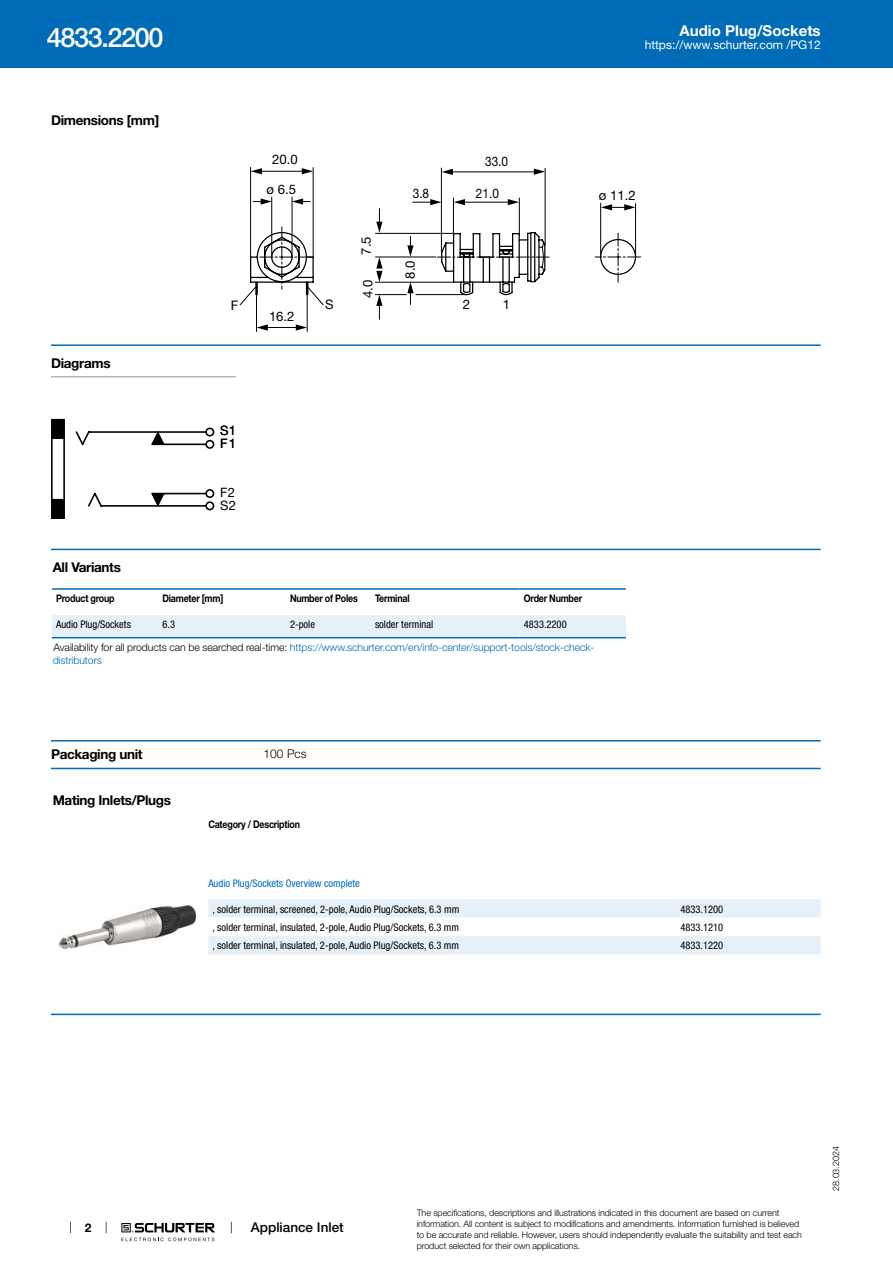
<style>
.page{position:relative;width:893px;height:1263px;background:#fff}
.page>*{position:absolute;margin:0;border:0;box-sizing:border-box;transform-origin:0 0}
.t1{font:500 27px "Helvetica Neue LT";letter-spacing:-.05em;color:#fff}
.t2{font:700 15px "Helvetica Neue LT";color:#fff}
.t3{font:700 13.5px "Helvetica Neue LT";letter-spacing:-.025em;color:#000}
.t4{font:500 13.5px "Helvetica Neue LT";color:#000}
.t5{font:13.2px "Helvetica Neue LT";color:#000}
.t6{font:13.2px "Helvetica Neue LT";color:#000;scale:.9 1}
.t7{font:12.9px/12.6px "Helvetica Neue LT";color:#000}
.t8{font:12px "Helvetica Neue LT";color:#fff}
.t9{font:300 12px "Helvetica Neue LT";color:#000}
.t10{font:700 12px "Helvetica Neue LT";color:#000}
.t11{font:condensed 10.5px "Helvetica Neue LT";color:#000}
.t12{font:300 10.5px/22.6px "Helvetica Neue LT";letter-spacing:-.01em;color:#006bb6}
.t13{font:700 10.5px "Helvetica Neue LT";letter-spacing:-.025em;color:#000;scale:.85 1}
.t14{font:condensed 10.5px "Helvetica Neue LT";color:#006bb6}
.t15{font:300 9px/10.8px "Helvetica Neue LT";letter-spacing:-.01em;color:#000}
.s1{font-weight:400;font-stretch:condensed;color:#000}
.s2{color:#000}
</style>
<div class="page">
<svg style="left:70px;top:1221px;width:1px;height:12px"></svg>
<svg style="left:121px;top:1223px;width:94px;height:18px"></svg>
<div style="left:0;top:0;width:893px;height:68px;background:#006bb6"></div>
<hr style="left:250px;top:167px;width:1px;height:90px;background:#000">
<hr style="left:313px;top:168px;width:1px;height:89px;background:#000">
<hr style="left:258px;top:171px;width:50px;height:1px;background:#000">
<hr style="left:271px;top:197px;width:1px;height:60px;background:#000">
<hr style="left:292px;top:197px;width:1px;height:60px;background:#000">
<hr style="left:447px;top:172px;width:90px;height:1px;background:#000">
<hr style="left:441px;top:168px;width:1px;height:84px;background:#000">
<hr style="left:545px;top:168px;width:1px;height:77px;background:#000">
<hr style="left:256px;top:295px;width:1px;height:37px;background:#000">
<hr style="left:307px;top:295px;width:1px;height:37px;background:#000">
<svg style="left:302px;top:168px;width:11px;height:6px"></svg>
<svg style="left:534px;top:169px;width:11px;height:6px"></svg>
<svg style="left:251px;top:168px;width:11px;height:6px"></svg>
<svg style="left:442px;top:169px;width:11px;height:6px"></svg>
<svg style="left:239px;top:198px;width:402px;height:133px"></svg>
<hr style="left:51px;top:344px;width:770px;height:2px;background:#006bb6">
<hr style="left:51px;top:376px;width:185px;height:1px;background:#939598">
<hr style="left:51px;top:438px;width:2px;height:62px;background:#000">
<hr style="left:63px;top:438px;width:2px;height:62px;background:#000">
<div style="left:52px;top:420px;width:12px;height:18px;background:#000"></div>
<div style="left:51px;top:419px;width:14px;height:20px;border:2px solid #000"></div>
<div style="left:52px;top:500px;width:12px;height:18px;background:#000"></div>
<div style="left:51px;top:499px;width:14px;height:20px;border:2px solid #000"></div>
<svg style="left:75px;top:427px;width:140px;height:84px"></svg>
<hr style="left:51px;top:549px;width:770px;height:1px;background:#006bb6">
<svg style="left:52px;top:638px;width:574px;height:1px"></svg>
<div style="left:52px;top:615px;width:574px;height:22px;background:#e6f0f8"></div>
<hr style="left:52px;top:588px;width:106px;height:2px;background:#006bb6">
<hr style="left:158px;top:588px;width:128px;height:2px;background:#006bb6">
<hr style="left:286px;top:588px;width:85px;height:2px;background:#006bb6">
<hr style="left:371px;top:588px;width:149px;height:2px;background:#006bb6">
<hr style="left:520px;top:588px;width:106px;height:2px;background:#006bb6">
<hr style="left:52px;top:637px;width:106px;height:1px;background:#006bb6">
<hr style="left:158px;top:637px;width:128px;height:1px;background:#006bb6">
<hr style="left:286px;top:637px;width:85px;height:1px;background:#006bb6">
<hr style="left:371px;top:637px;width:149px;height:1px;background:#006bb6">
<hr style="left:520px;top:637px;width:106px;height:1px;background:#006bb6">
<hr style="left:51px;top:740px;width:770px;height:1px;background:#006bb6">
<hr style="left:51px;top:768px;width:770px;height:1px;background:#006bb6">
<img style="left:60px;top:905px;width:135px;height:43px">
<svg style="left:208px;top:899px;width:613px;height:55px"></svg>
<hr style="left:51px;top:1014px;width:770px;height:1px;background:#006bb6">
<h1 class="t1" style="left:47px;top:21px;width:118px">4833.2200</h1>
<h2 class="t2" style="left:680px;top:21px;width:143px">Audio Plug/Sockets</h2>
<h3 class="t8" style="left:645px;top:38px;width:178px">https://www.schurter.com /PG12</h3>
<h3 class="t3" style="left:51px;top:112px;width:110px">Dimensions [mm]</h3>
<h3 class="t3" style="left:51px;top:355px;width:61px">Diagrams</h3>
<h3 class="t5" style="left:272px;top:152px;width:27px">20.0</h3>
<h3 class="t5" style="left:266px;top:181px;width:31px">ø 6.5</h3>
<h3 class="t5" style="left:358px;top:255px;width:20px;rotate:-90deg">7.5</h3>
<h3 class="t6" style="left:485px;top:153px;width:27px">33.0</h3>
<h3 class="t6" style="left:413px;top:185px;width:20px">3.8</h3>
<h3 class="t6" style="left:476px;top:185px;width:27px">21.0</h3>
<h3 class="t5" style="left:402px;top:278px;width:20px;rotate:-90deg">8.0</h3>
<h3 class="t5" style="left:360px;top:298px;width:20px;rotate:-90deg">4.0</h3>
<h3 class="t5" style="left:231px;top:297px;width:9px">F</h3>
<h3 class="t5" style="left:325px;top:297px;width:10px">S</h3>
<h3 class="t5" style="left:463px;top:296px;width:9px">2</h3>
<h3 class="t5" style="left:503px;top:296px;width:9px">1</h3>
<h3 class="t5" style="left:269px;top:308px;width:27px">16.2</h3>
<h3 class="t7" style="left:220px;top:424px;width:17px">S1<br>F1</h3>
<h3 class="t7" style="left:220px;top:486px;width:17px">F2<br>S2</h3>
<h3 class="t5" style="left:599px;top:187px;width:38px">ø 11.2</h3>
<h3 class="t3" style="left:53px;top:559px;width:70px">All Variants</h3>
<p class="t13" style="left:56px;top:592px;width:70px">Product group</p>
<p class="t13" style="left:162px;top:592px;width:73px">Diameter [mm]</p>
<p class="t13" style="left:290px;top:592px;width:81px">Number of Poles</p>
<p class="t13" style="left:375px;top:592px;width:42px">Terminal</p>
<p class="t13" style="left:524px;top:592px;width:70px">Order Number</p>
<p class="t11" style="left:56px;top:619px;width:76px">Audio Plug/Sockets</p>
<p class="t11" style="left:162px;top:619px;width:14px">6.3</p>
<p class="t11" style="left:290px;top:619px;width:27px">2-pole</p>
<p class="t11" style="left:375px;top:619px;width:60px">solder terminal</p>
<p class="t12" style="left:54px;top:613px;width:542px;text-indent:470px"><span class="s1">4833.2200<br></span><span class="s2">Availability for all products can be searched real-time:</span> https://www.schurter.com/en/info-center/support-tools/stock-check-</p>
<p class="t12" style="left:53px;top:648px;width:51px">distributors</p>
<h3 class="t3" style="left:51px;top:746px;width:93px">Packaging unit</h3>
<h3 class="t9" style="left:264px;top:746px;width:44px">100 Pcs</h3>
<h3 class="t3" style="left:53px;top:791px;width:120px">Mating Inlets/Plugs</h3>
<p class="t13" style="left:208px;top:817px;width:109px">Category / Description</p>
<p class="t14" style="left:208px;top:877px;width:153px">Audio Plug/Sockets Overview complete</p>
<p class="t11" style="left:213px;top:903px;width:248px">, solder terminal, screened, 2-pole, Audio Plug/Sockets, 6.3 mm</p>
<p class="t11" style="left:680px;top:903px;width:44px">4833.1200</p>
<p class="t11" style="left:213px;top:921px;width:248px">, solder terminal, insulated, 2-pole, Audio Plug/Sockets, 6.3 mm</p>
<p class="t11" style="left:680px;top:921px;width:44px">4833.1210</p>
<p class="t11" style="left:213px;top:940px;width:248px">, solder terminal, insulated, 2-pole, Audio Plug/Sockets, 6.3 mm</p>
<p class="t11" style="left:680px;top:940px;width:44px">4833.1220</p>
<h3 class="t10" style="left:85px;top:1220px;width:8px">2</h3>
<h3 class="t4" style="left:251px;top:1219px;width:94px">Appliance Inlet</h3>
<p class="t15" style="left:417px;top:1207px;width:387px">The specifications, descriptions and illustrations indicated in this document are based on current information. All content is subject to modifications and amendments. Information furnished is believed to be accurate and reliable. However, users should independently evaluate the suitability and test each product selected for their own applications.</p>
<p class="t15" style="left:830px;top:1191px;width:46px;rotate:-90deg">28.03.2024</p>
</div>
